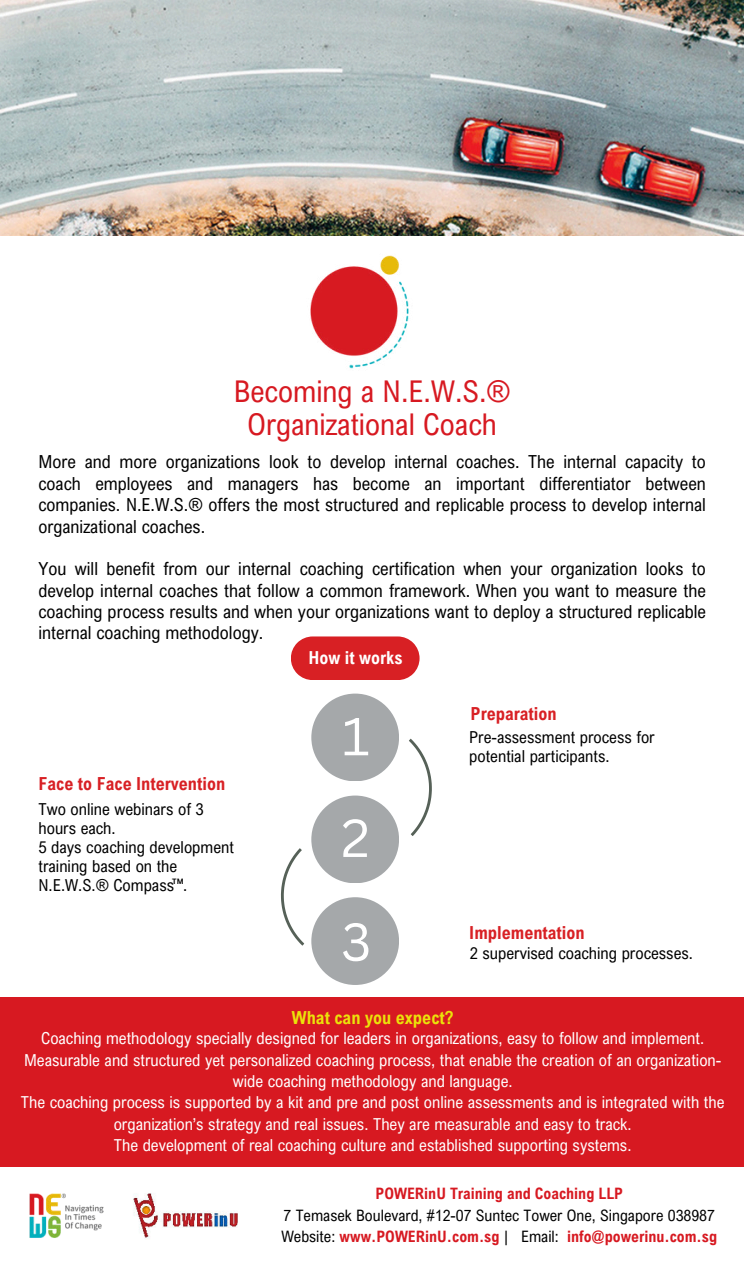
<style>
.page{position:relative;width:744px;height:1264px;background:#fff}
.page>*{position:absolute;margin:0;border:0;box-sizing:border-box;transform-origin:0 0}
.t1{font:52.2px/102.8px "Canva Sans";color:#fff;text-align:justify}
.t2{font:30px/32.7px "Arial Nova Cond";color:#d71921;text-align:center}
.t3{font:18px/21.3px "Arial Nova Cond";color:#000;text-align:justify}
.t4{font:700 18px "Arial Nova Cond";color:#d82024}
.t5{font:700 18px "Arial Nova Cond";color:#ebe20a}
.t6{font:700 17.85px "Arial Nova Cond";color:#fff}
.t7{font:16.5px/21.3px "Arial Nova Cond";color:#fff;text-align:center}
.t8{font:16.5px/19.2px "Arial Nova Cond";color:#000}
.t9{font:15.75px/21.3px "Arial Nova Cond";color:#000}
.t10{font:700 15.75px "Arial Nova Cond";color:#d71921}
.t11{font:700 7.5px "Canva Sans";color:#000}
.s1{font-weight:700;color:#d71921}
</style>
<div class="page">
<img style="left:0;top:0;width:744px;height:235px">
<img style="left:310px;top:255px;width:99px;height:114px">
<div style="left:0;top:997px;width:744px;height:169px;background:#d71921"></div>
<img style="left:133px;top:1193px;width:105px;height:46px">
<img style="left:29px;top:1193px;width:75px;height:45px">
<div style="left:311px;top:693px;width:88px;height:88px;background:#a5a8aa;border-radius:50%"></div>
<div style="left:311px;top:795px;width:88px;height:88px;background:#a5a8aa;border-radius:50%"></div>
<div style="left:311px;top:897px;width:88px;height:87px;background:#a5a8aa;border-radius:50%"></div>
<svg style="left:409px;top:738px;width:23px;height:98px"></svg>
<svg style="left:281px;top:848px;width:23px;height:97px"></svg>
<svg style="left:291px;top:636px;width:128px;height:44px"></svg>
<h2 class="t2" style="left:234px;top:375px;width:278px">Becoming a N.E.W.S.®<br>Organizational Coach</h2>
<p class="t3" style="left:38px;top:451px;width:669px">More and more organizations look to develop internal coaches. The internal capacity to coach employees and managers has become an important differentiator between companies. N.E.W.S.® offers the most structured and replicable process to develop internal organizational coaches.</p>
<p class="t3" style="left:38px;top:558px;width:669px">You will benefit from our internal coaching certification when your organization looks to develop internal coaches that follow a common framework. When you want to measure the coaching process results and when your organizations want to deploy a structured replicable internal coaching methodology.</p>
<p class="t4" style="left:38px;top:772px;width:188px">Face to Face Intervention</p>
<p class="t8" style="left:38px;top:799px;width:197px">Two online webinars of 3 hours each.<br>5 days coaching development training based on the<br>N.E.W.S.® Compass .</p>
<p class="t11" style="left:172px;top:876px;width:13px">TM</p>
<p class="t6" style="left:308px;top:646px;width:95px">How it works</p>
<h1 class="t1" style="left:341px;top:685px;width:32px">1<br>2<br>3</h1>
<p class="t4" style="left:470px;top:702px;width:88px">Preparation</p>
<p class="t8" style="left:469px;top:727px;width:187px">Pre-assessment process for potential participants.</p>
<p class="t4" style="left:469px;top:920px;width:117px">Implementation</p>
<p class="t8" style="left:469px;top:943px;width:225px">2 supervised coaching processes.</p>
<p class="t5" style="left:292px;top:1006px;width:163px">What can you expect?</p>
<p class="t7" style="left:21px;top:1027px;width:705px">Coaching methodology specially designed for leaders in organizations, easy to follow and implement.<br>Measurable and structured yet personalized coaching process, that enable the creation of an organization&shy;wide coaching methodology and language.<br>The coaching process is supported by a kit and pre and post online assessments and is integrated with the organization’s strategy and real issues. They are measurable and easy to track.<br>The development of real coaching culture and established supporting systems.</p>
<p class="t10" style="left:375px;top:1183px;width:249px">POWERinU Training and Coaching LLP</p>
<p class="t9" style="left:281px;top:1204px;width:437px">7 Temasek Boulevard, #12-07 Suntec Tower One, Singapore 038987<br>Website: <span class="s1">www.POWERinU.com.sg</span> | Email: <span class="s1">info@powerinu.com.sg</span></p>
</div>
